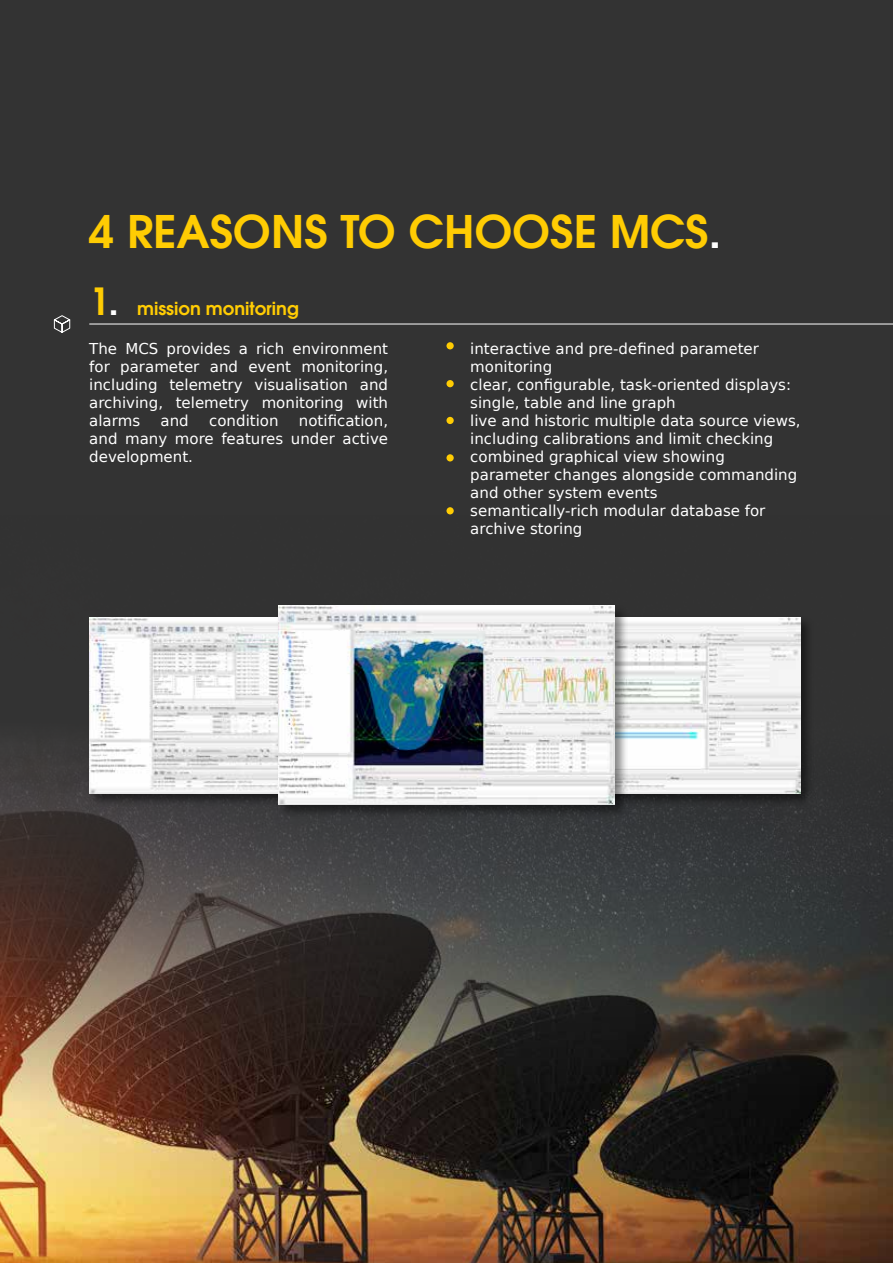
<style>
.page{position:relative;width:893px;height:1263px;background:#fff}
.page>*{position:absolute;margin:0;border:0;box-sizing:border-box;transform-origin:0 0}
.t1{font:600 45px "URW Gothic L";color:#ffcc03}
.t2{font:600 37.5px "URW Gothic L";color:#ffcc03}
.t3{font:600 18px "URW Gothic L";color:#ffcc03}
.t4{font:15px/18px "DejaVu Sans";color:#fff;text-align:justify}
.s1{color:#fff}
</style>
<div class="page">
<div style="left:0;top:0;width:893px;height:515px;background:#333"></div>
<img style="left:0;top:515px;width:893px;height:748px">
<svg style="left:53px;top:315px;width:18px;height:19px"></svg>
<hr style="left:89px;top:324px;width:804px;height:1px;background:#fff">
<div style="left:446px;top:342px;width:8px;height:7px;background:#ffcc03;border-radius:50%"></div>
<div style="left:446px;top:380px;width:8px;height:7px;background:#ffcc03;border-radius:50%"></div>
<div style="left:446px;top:417px;width:8px;height:7px;background:#ffcc03;border-radius:50%"></div>
<div style="left:446px;top:454px;width:8px;height:7px;background:#ffcc03;border-radius:50%"></div>
<div style="left:446px;top:507px;width:8px;height:7px;background:#ffcc03;border-radius:50%"></div>
<div style="left:474px;top:615px;width:341px;height:192px;background:#000;opacity:.5"></div>
<img style="left:628px;top:617px;width:172px;height:176px">
<div style="left:87px;top:615px;width:341px;height:192px;background:#000;opacity:.5"></div>
<img style="left:89px;top:617px;width:187px;height:176px">
<div style="left:276px;top:604px;width:352px;height:215px;background:#000;opacity:.47"></div>
<img style="left:279px;top:606px;width:335px;height:199px">
<h1 class="t1" style="left:89px;top:200px;width:633px">4 REASONS TO CHOOSE MCS<span class="s1">.</span></h1>
<h2 class="t2" style="left:89px;top:275px;width:31px">1<span class="s1">.</span></h2>
<p class="t3" style="left:137px;top:296px;width:163px">mission monitoring</p>
<p class="t4" style="left:89px;top:339px;width:300px">The MCS provides a rich environment for parameter and event monitoring, including telemetry visualisation and archiving, telemetry monitoring with alarms</p>
<p class="t4" style="left:89px;top:411px;width:300px;text-indent:210px">notification, and many more features under active development.</p>
<p class="t4" style="left:161px;top:411px;width:30px">and</p>
<p class="t4" style="left:209px;top:411px;width:71px">condition</p>
<p class="t4" style="left:470px;top:339px;width:332px;text-align:left">interactive and pre-defined parameter monitoring<br>clear, configurable, task-oriented displays: single, table and line graph<br>live and historic multiple data source views, including calibrations and limit checking combined graphical view showing parameter changes alongside commanding and other system events<br>semantically-rich modular database for archive storing</p>
</div>
